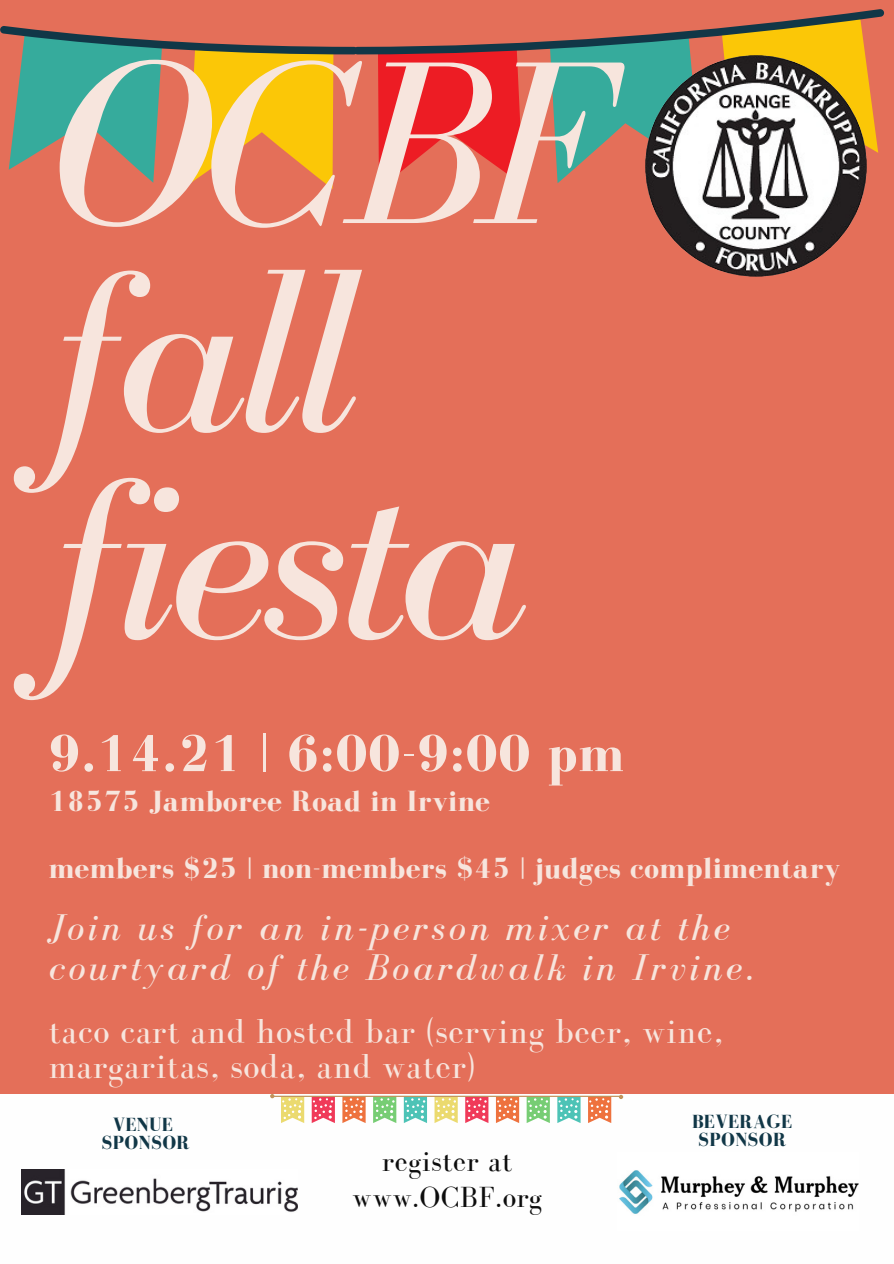
<style>
.page{position:relative;width:894px;height:1264px;background:#fff}
.page>*{position:absolute;margin:0;border:0;box-sizing:border-box;transform-origin:0 0}
.t1{font:italic 238.65px/207.1px "Bodoni FLF";letter-spacing:-.04em;color:#f7e5dd}
.t2{font:700 53.55px "Bodoni FLF";letter-spacing:.02em;color:#f7e5dd}
.t3{font:italic 38.25px/40.5px "Bodoni FLF";letter-spacing:.09em;color:#f7e5dd}
.t4{font:35.7px/35px "Bodoni FLF";letter-spacing:.02em;color:#f7e5dd}
.t5{font:700 30px "Bodoni FLF";letter-spacing:.02em;color:#f7e5dd}
.t6{font:30px "Bodoni FLF";letter-spacing:.02em;color:#0d0d0d}
.t7{font:700 19.5px/18px "Bodoni FLF";letter-spacing:.02em;color:#113747;text-align:center}
</style>
<div class="page">
<div style="left:0;top:0;width:893px;height:1263px;background:#e46f59"></div>
<svg style="left:0;top:9px;width:884px;height:180px"></svg>
<img style="left:645px;top:55px;width:221px;height:222px;border-radius:50%">
<div style="left:0;top:1093px;width:893px;height:170px;background:#fefefe"></div>
<svg style="left:270px;top:1093px;width:353px;height:30px"></svg>
<img style="left:619px;top:1170px;width:239px;height:44px">
<img style="left:21px;top:1169px;width:276px;height:44px">
<p class="t1" style="left:49px;top:39px;width:556px">OCBF fall fiesta</p>
<p class="t2" style="left:49px;top:724px;width:576px">9.14.21 | 6:00-9:00 pm</p>
<p class="t5" style="left:49px;top:784px;width:442px">18575 Jamboree Road in Irvine</p>
<p class="t5" style="left:49px;top:851px;width:792px">members $25 | non-members $45 | judges complimentary</p>
<p class="t3" style="left:49px;top:906px;width:705px">Join us for an in-person mixer at the courtyard of the Boardwalk in Irvine.</p>
<p class="t4" style="left:49px;top:1013px;width:675px">taco cart and hosted bar (serving beer, wine, margaritas, soda, and water)</p>
<p class="t7" style="left:113px;top:1115px;width:62px">VENUE</p>
<p class="t7" style="left:102px;top:1133px;width:89px">SPONSOR</p>
<p class="t6" style="left:382px;top:1144px;width:132px">register at</p>
<p class="t6" style="left:352px;top:1180px;width:191px">www.OCBF.org</p>
<p class="t7" style="left:691px;top:1111px;width:102px">BEVERAGE<br>SPONSOR</p>
</div>
